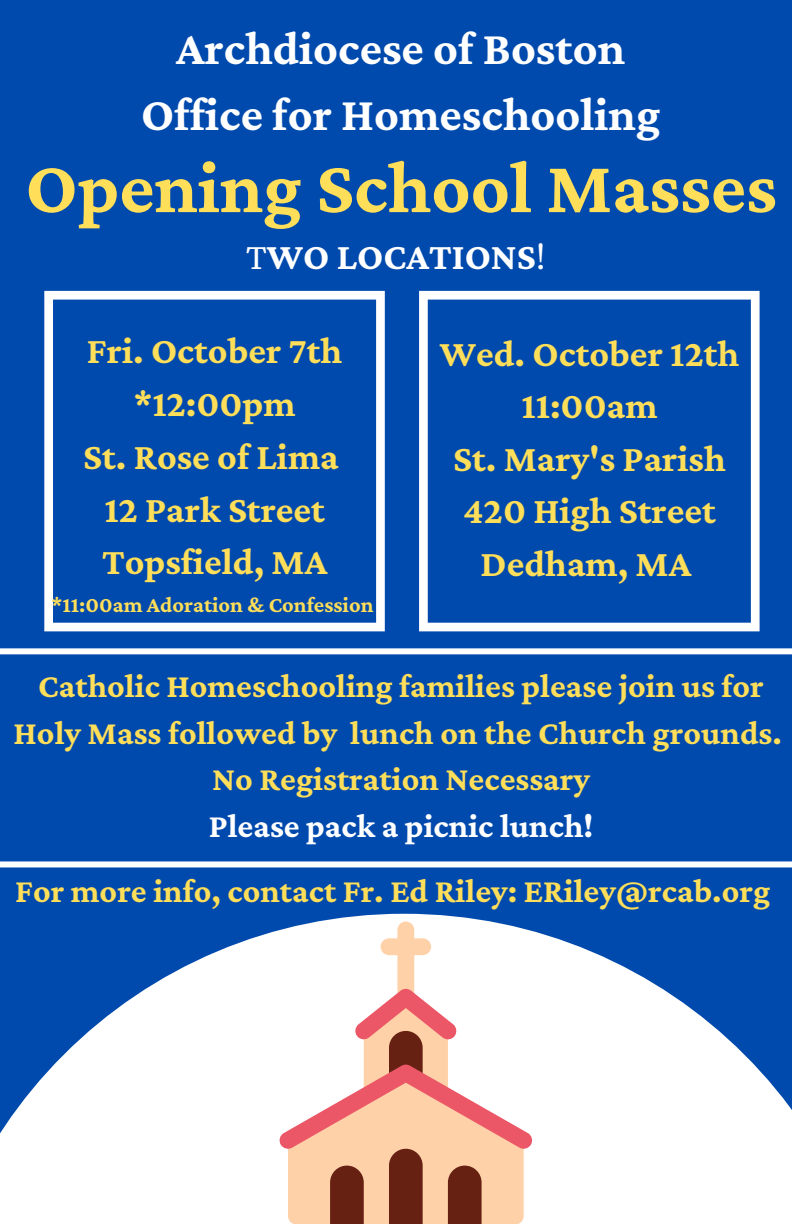
<style>
.page{position:relative;width:792px;height:1224px;background:#004aad}
.page>*{position:absolute;margin:0;border:0;box-sizing:border-box;transform-origin:0 0}
.t1{font:700 75.6px "Crimson Pro";color:#ffde59}
.t2{font:700 48px/66px "Crimson Pro";color:#fff;text-align:center}
.t3{font:700 38px/52.8px "Crimson Pro";color:#ffde59;text-align:center}
.t4{font:700 38px "Crimson Pro";color:#fff}
.t5{font:700 34px/46.4px "Crimson Pro";color:#ffde59;text-align:center}
.t6{font:700 34px "Crimson Pro";color:#fff}
.t7{font:700 22.4px "Crimson Pro";color:#ffde59}
.s1{font-weight:400}
</style>
<div class="page">
<svg style="left:0;top:914px;width:792px;height:310px;fill:#fff"></svg>
<svg style="left:278px;top:988px;width:255px;height:162px;background:#fdf3f4"></svg>
<svg style="left:288px;top:922px;width:236px;height:302px;background:#ecc8bb"></svg>
<svg style="left:44px;top:291px;width:341px;height:340px"></svg>
<svg style="left:419px;top:291px;width:341px;height:340px"></svg>
<div style="left:0;top:861px;width:792px;height:6px;background:#fff"></div>
<div style="left:0;top:648px;width:792px;height:6px;background:#fff"></div>
<h2 class="t2" style="left:141px;top:15px;width:521px">Archdiocese of Boston<br>Office for Homeschooling</h2>
<h1 class="t1" style="left:26px;top:144px;width:753px">Opening School Masses</h1>
<p class="t4" style="left:246px;top:235px;width:301px"><span class="s1">T</span>WO LOCATIONS<span class="s1">!</span></p>
<p class="t3" style="left:83px;top:324px;width:261px">Fri. October 7th *12:00pm<br>St. Rose of Lima<br>12 Park Street<br>Topsfield, MA</p>
<p class="t7" style="left:52px;top:592px;width:324px">*11:00am Adoration &amp; Confession</p>
<p class="t3" style="left:440px;top:327px;width:301px">Wed. October 12th<br>11:00am<br>St. Mary's Parish<br>420 High Street<br>Dedham, MA</p>
<p class="t5" style="left:14px;top:663px;width:770px">Catholic Homeschooling families please join us for<br>Holy Mass followed by lunch on the Church grounds.<br>No Registration Necessary</p>
<p class="t6" style="left:209px;top:807px;width:386px">Please pack a picnic lunch!</p>
<p class="t5" style="left:15px;top:867px;width:757px">For more info, contact Fr. Ed Riley: ERiley@rcab.org</p>
</div>
